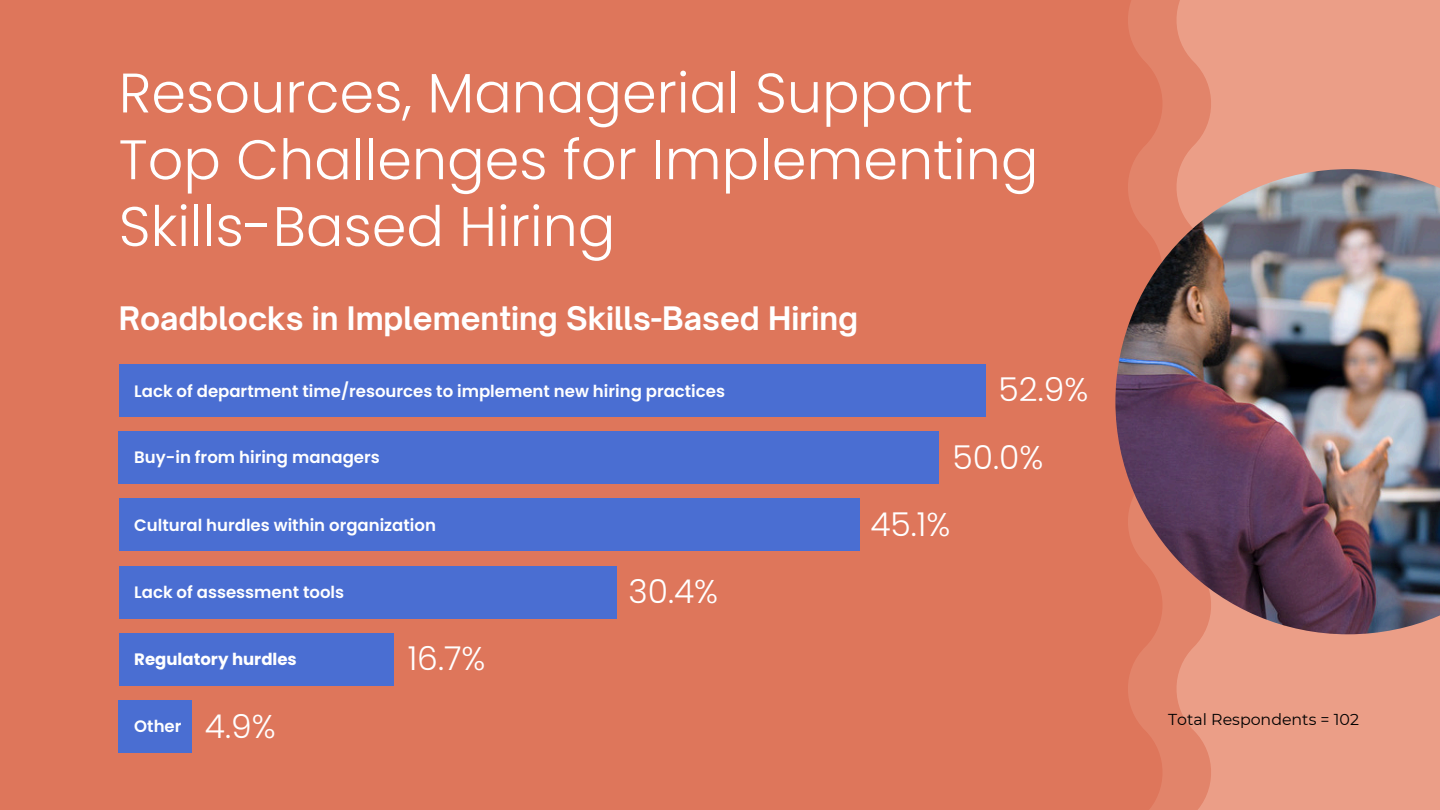
<style>
.page{position:relative;width:1440px;height:810px;background:#de765b}
.page>*{position:absolute;margin:0;border:0;box-sizing:border-box;transform-origin:0 0}
.t1{font:300 55.6px/66.8px "Poppins";color:#fff}
.t2{font:300 32.9px "Poppins";color:#fff}
.t3{font:700 31px "Open Sauce One";color:#fff}
.t4{font:600 16.5px "Poppins";color:#fff}
.t5{font:700 16.5px "Poppins";color:#fff}
.t6{font:15.8px "Montserrat";color:#000}
</style>
<div class="page">
<svg style="left:1128px;top:0;width:46px;height:810px;fill:#e2846a"></svg>
<svg style="left:1174px;top:0;width:266px;height:810px;background:#ea9b84"></svg>
<div style="left:119px;top:364px;width:866px;height:53px;background:#4a6ed2"></div>
<div style="left:119px;top:431px;width:820px;height:53px;background:#4a6ed2"></div>
<div style="left:119px;top:499px;width:740px;height:52px;background:#4a6ed2"></div>
<div style="left:119px;top:566px;width:498px;height:52px;background:#4a6ed2"></div>
<div style="left:119px;top:633px;width:274px;height:53px;background:#4a6ed2"></div>
<div style="left:119px;top:700px;width:73px;height:53px;background:#4a6ed2"></div>
<img style="left:1115px;top:169px;width:325px;height:465px">
<p class="t1" style="left:119px;top:60px;width:921px">Resources, Managerial Support<br>Top Challenges for Implementing<br>Skills-Based Hiring</p>
<p class="t3" style="left:119px;top:299px;width:741px">Roadblocks in Implementing Skills-Based Hiring</p>
<h1 class="t4" style="left:134px;top:380px;width:592px">Lack of department time/resources to implement new hiring practices</h1>
<p class="t2" style="left:999px;top:367px;width:91px">52.9%</p>
<h4 class="t4" style="left:134px;top:445px;width:247px">Buy-in from hiring managers</h4>
<h2 class="t2" style="left:953px;top:434px;width:92px">50.0%</h2>
<h4 class="t4" style="left:134px;top:513px;width:303px">Cultural hurdles within organization</h4>
<h3 class="t2" style="left:870px;top:501px;width:82px">45.1%</h3>
<h4 class="t4" style="left:134px;top:580px;width:211px">Lack of assessment tools</h4>
<h3 class="t2" style="left:629px;top:569px;width:91px">30.4%</h3>
<h4 class="t5" style="left:134px;top:648px;width:164px">Regulatory hurdles</h4>
<h3 class="t2" style="left:408px;top:636px;width:79px">16.7%</h3>
<h4 class="t4" style="left:134px;top:714px;width:49px">Other</h4>
<h3 class="t2" style="left:205px;top:703px;width:72px">4.9%</h3>
<h3 class="t6" style="left:1168px;top:709px;width:192px">Total Respondents = 102</h3>
</div>
